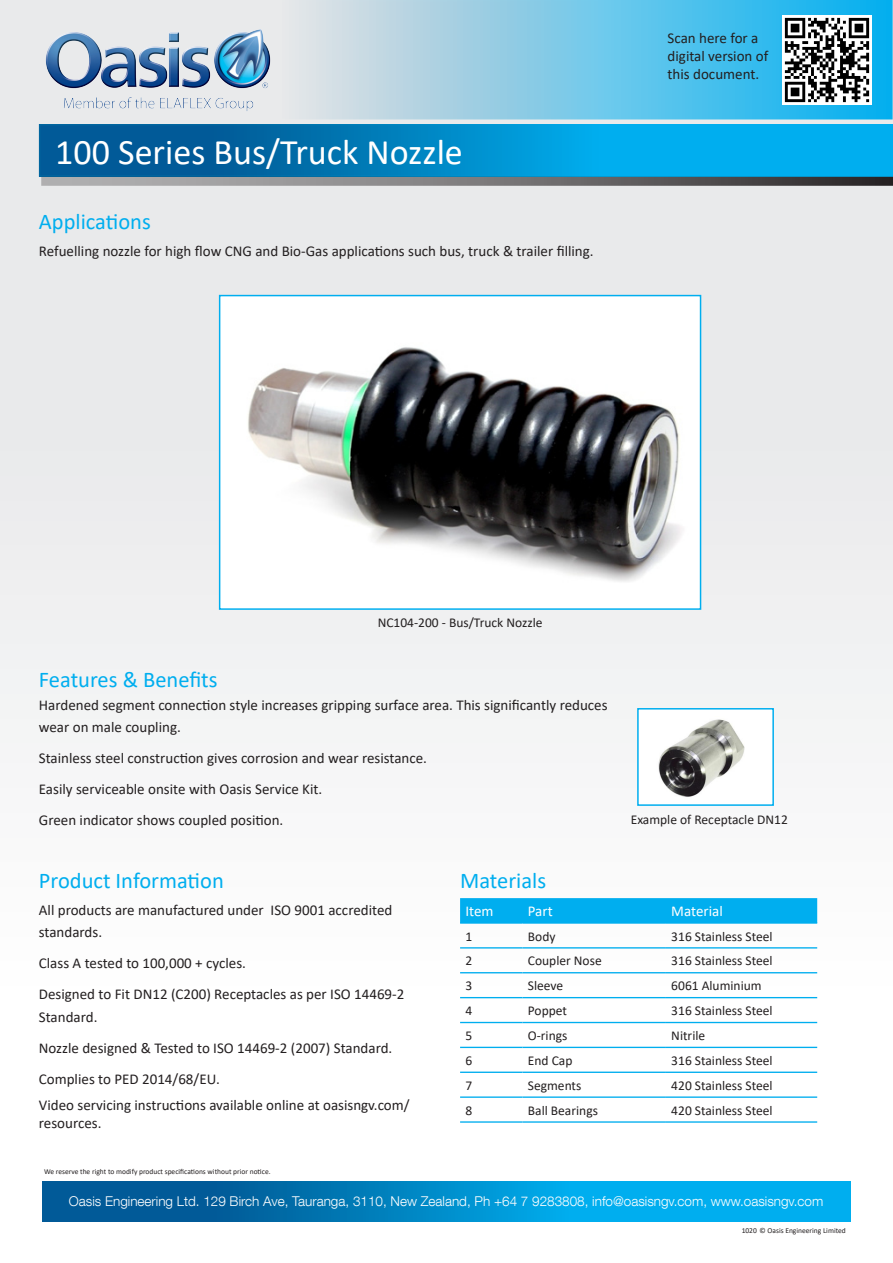
<style>
.page{position:relative;width:893px;height:1263px;background:#fff}
.page>*{position:absolute;margin:0;border:0;box-sizing:border-box;transform-origin:0 0}
.t1{font:36px "Calibri";color:#fff}
.domestic_header{font:22.5px "Calibri";color:#00aeef}
.domestic_header-2{font:15px/18px "Calibri";color:#231f20}
.t2{font:15px "Calibri";color:#fff}
.domestic_header-3{font:13.5px "Calibri";color:#231f20}
.t3{font:300 13.5px "Helvetica Neue LT Com";color:#fff}
.t4{font:7.5px "Calibri";color:#231f20}
</style>
<div class="page">
<div style="left:0;top:0;width:893px;height:1263px;background:linear-gradient(to right,#f3f4f5,#f2f5f6)"></div>
<svg style="left:42px;top:1181px;width:808px;height:40px;background:#0088c7"></svg>
<svg style="left:42px;top:127px;width:848px;height:47px;background:#0089c8"></svg>
<svg style="left:41px;top:177px;width:852px;height:9px;background:#7b797a"></svg>
<svg style="left:39px;top:3px;width:851px;height:113px;background:#8acde8"></svg>
<div style="left:36px;top:0;width:857px;height:119px;border:2px solid #fff"></div>
<img style="left:39px;top:23px;width:237px;height:96px">
<img style="left:782px;top:15px;width:90px;height:89px">
<div style="left:638px;top:709px;width:135px;height:96px;background:#fff"></div>
<img style="left:658px;top:719px;width:87px;height:78px">
<div style="left:637px;top:708px;width:137px;height:98px;border:2px solid #00aeef"></div>
<div style="left:460px;top:898px;width:357px;height:24px;background:#00aeef"></div>
<hr style="left:460px;top:922px;width:62px;height:2px;background:#00aeef">
<hr style="left:522px;top:922px;width:144px;height:2px;background:#00aeef">
<hr style="left:666px;top:922px;width:151px;height:2px;background:#00aeef">
<hr style="left:460px;top:947px;width:62px;height:1px;background:#00aeef">
<hr style="left:522px;top:947px;width:144px;height:1px;background:#00aeef">
<hr style="left:666px;top:947px;width:151px;height:1px;background:#00aeef">
<hr style="left:460px;top:972px;width:62px;height:1px;background:#00aeef">
<hr style="left:522px;top:972px;width:144px;height:1px;background:#00aeef">
<hr style="left:666px;top:972px;width:151px;height:1px;background:#00aeef">
<hr style="left:460px;top:997px;width:62px;height:1px;background:#00aeef">
<hr style="left:522px;top:997px;width:144px;height:1px;background:#00aeef">
<hr style="left:666px;top:997px;width:151px;height:1px;background:#00aeef">
<hr style="left:460px;top:1022px;width:62px;height:1px;background:#00aeef">
<hr style="left:522px;top:1022px;width:144px;height:1px;background:#00aeef">
<hr style="left:666px;top:1022px;width:151px;height:1px;background:#00aeef">
<hr style="left:460px;top:1047px;width:62px;height:1px;background:#00aeef">
<hr style="left:522px;top:1047px;width:144px;height:1px;background:#00aeef">
<hr style="left:666px;top:1047px;width:151px;height:1px;background:#00aeef">
<hr style="left:460px;top:1071px;width:62px;height:2px;background:#00aeef">
<hr style="left:522px;top:1071px;width:144px;height:2px;background:#00aeef">
<hr style="left:666px;top:1071px;width:151px;height:2px;background:#00aeef">
<hr style="left:460px;top:1096px;width:62px;height:2px;background:#00aeef">
<hr style="left:522px;top:1096px;width:144px;height:2px;background:#00aeef">
<hr style="left:666px;top:1096px;width:151px;height:2px;background:#00aeef">
<hr style="left:460px;top:1121px;width:62px;height:2px;background:#00aeef">
<hr style="left:522px;top:1121px;width:144px;height:2px;background:#00aeef">
<hr style="left:666px;top:1121px;width:151px;height:2px;background:#00aeef">
<img style="left:222px;top:298px;width:476px;height:309px">
<div style="left:219px;top:295px;width:482px;height:315px;border:2px solid #00aeef"></div>
<p class="t1" style="left:55px;top:127px;width:409px">100 Series Bus/Truck Nozzle</p>
<p class="domestic_header" style="left:39px;top:206px;width:113px">Applications</p>
<p class="domestic_header-2" style="left:39px;top:241px;width:556px">Refuelling nozzle for high flow CNG and Bio-Gas applications such bus, truck &amp; trailer filling.</p>
<p class="domestic_header-2" style="left:668px;top:29px;width:102px">Scan here for a digital version of this document.</p>
<p class="domestic_header-3" style="left:378px;top:613px;width:166px">NC104-200 - Bus/Truck Nozzle</p>
<p class="domestic_header" style="left:39px;top:664px;width:180px">Features &amp; Benefits</p>
<p class="domestic_header-2" style="left:39px;top:693px;width:570px;line-height:22.5px">Hardened segment connection style increases gripping surface area. This significantly reduces wear on male coupling.</p>
<p class="domestic_header-2" style="left:39px;top:749px;width:390px">Stainless steel construction gives corrosion and wear resistance.</p>
<p class="domestic_header-2" style="left:39px;top:780px;width:285px">Easily serviceable onsite with Oasis Service Kit.</p>
<p class="domestic_header-2" style="left:39px;top:811px;width:246px">Green indicator shows coupled position.</p>
<p class="domestic_header-3" style="left:631px;top:811px;width:159px">Example of Receptacle DN12</p>
<p class="domestic_header" style="left:39px;top:865px;width:186px">Product Information</p>
<p class="domestic_header-2" style="left:39px;top:898px;width:355px;line-height:22.5px">All products are manufactured under ISO 9001 accredited standards.</p>
<p class="domestic_header-2" style="left:39px;top:954px;width:209px">Class A tested to 100,000 + cycles.</p>
<p class="domestic_header-2" style="left:39px;top:982px;width:367px;line-height:22.5px">Designed to Fit DN12 (C200) Receptacles as per ISO 14469-2<br>Standard.</p>
<p class="domestic_header-2" style="left:39px;top:1038px;width:355px">Nozzle designed &amp; Tested to ISO 14469-2 (2007) Standard.</p>
<p class="domestic_header-2" style="left:39px;top:1069px;width:182px">Complies to PED 2014/68/EU.</p>
<p class="domestic_header-2" style="left:39px;top:1096px;width:372px">Video servicing instructions available online at oasisngv.com/ resources.</p>
<p class="t4" style="left:44px;top:1166px;width:228px">We reserve the right to modify product specifications without prior notice.</p>
<p class="domestic_header" style="left:460px;top:865px;width:88px">Materials</p>
<p class="t2" style="left:465px;top:901px;width:30px">Item</p>
<p class="t2" style="left:528px;top:901px;width:26px">Part</p>
<p class="t2" style="left:671px;top:901px;width:53px">Material</p>
<p class="domestic_header-3" style="left:465px;top:927px;width:8px">1</p>
<p class="domestic_header-3" style="left:528px;top:927px;width:29px">Body</p>
<p class="domestic_header-3" style="left:671px;top:927px;width:103px">316 Stainless Steel</p>
<p class="domestic_header-3" style="left:465px;top:951px;width:8px">2</p>
<p class="domestic_header-3" style="left:528px;top:951px;width:75px">Coupler Nose</p>
<p class="domestic_header-3" style="left:671px;top:951px;width:103px">316 Stainless Steel</p>
<p class="domestic_header-3" style="left:465px;top:976px;width:8px">3</p>
<p class="domestic_header-3" style="left:528px;top:976px;width:37px">Sleeve</p>
<p class="domestic_header-3" style="left:671px;top:976px;width:92px">6061 Aluminium</p>
<p class="domestic_header-3" style="left:465px;top:1001px;width:8px">4</p>
<p class="domestic_header-3" style="left:528px;top:1001px;width:41px">Poppet</p>
<p class="domestic_header-3" style="left:671px;top:1001px;width:103px">316 Stainless Steel</p>
<p class="domestic_header-3" style="left:465px;top:1026px;width:8px">5</p>
<p class="domestic_header-3" style="left:528px;top:1026px;width:41px">O-rings</p>
<p class="domestic_header-3" style="left:671px;top:1026px;width:35px">Nitrile</p>
<p class="domestic_header-3" style="left:465px;top:1051px;width:8px">6</p>
<p class="domestic_header-3" style="left:528px;top:1051px;width:46px">End Cap</p>
<p class="domestic_header-3" style="left:671px;top:1051px;width:103px">316 Stainless Steel</p>
<p class="domestic_header-3" style="left:465px;top:1076px;width:8px">7</p>
<p class="domestic_header-3" style="left:528px;top:1076px;width:55px">Segments</p>
<p class="domestic_header-3" style="left:671px;top:1076px;width:103px">420 Stainless Steel</p>
<p class="domestic_header-3" style="left:465px;top:1101px;width:8px">8</p>
<p class="domestic_header-3" style="left:528px;top:1101px;width:72px">Ball Bearings</p>
<p class="domestic_header-3" style="left:671px;top:1101px;width:103px">420 Stainless Steel</p>
<p class="t3" style="left:69px;top:1193px;width:756px">Oasis Engineering Ltd. 129 Birch Ave, Tauranga, 3110, New Zealand, Ph +64 7 9283808, info@oasisngv.com, www.oasisngv.com</p>
<p class="t4" style="left:742px;top:1225px;width:106px">1020 © Oasis Engineering Limited</p>
</div>
